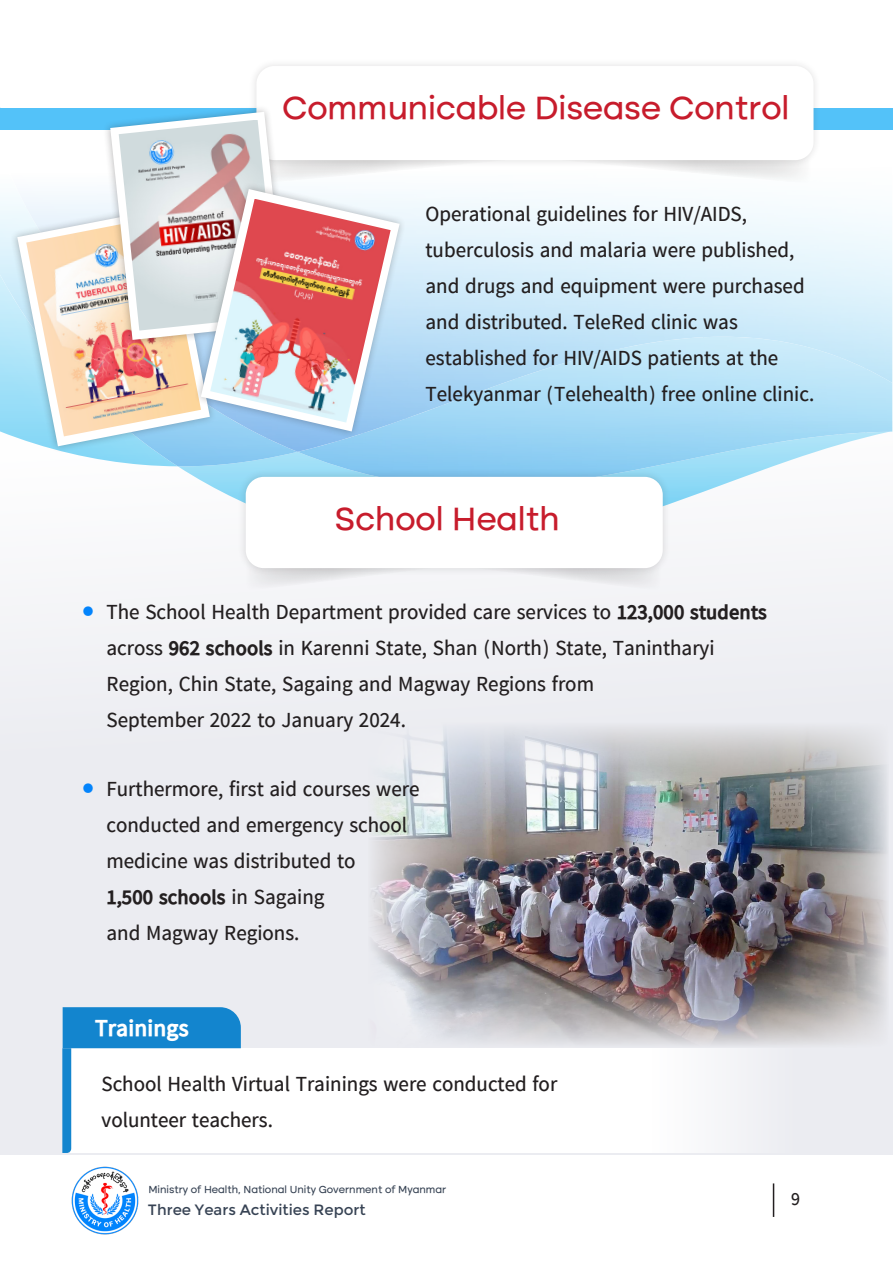
<style>
.page{position:relative;width:893px;height:1263px;background:#fff}
.page>*{position:absolute;margin:0;border:0;box-sizing:border-box;transform-origin:0 0}
.Body{font:700 33px "Z06 Walone";color:#c71c2c}
.Body-2{font:700 24px "Pyidaungsu";color:#fff}
.Body-3{font:21px/36px "Pyidaungsu";color:#231f20}
.Body-4{font:700 21px "Pyidaungsu";color:#231f20}
.t1{font:18px "Pyidaungsu";color:#231f20}
.t2{font:15px "Myanmar Angoun";color:#374354}
.t3{font:700 10.5px "Z06 Walone";color:#374354}
.s1{font-family:"Minion Pro";font-size:36px;color:#0384fc}
.s2{font-weight:700}
.s3{font-weight:400}
</style>
<div class="page">
<img style="left:71px;top:1167px;width:67px;height:67px">
<hr style="left:773px;top:1183px;width:1px;height:34px;background:#231f20">
<div style="left:0;top:421px;width:893px;height:734px;background:#ebecf1"></div>
<div style="left:241px;top:1048px;width:477px;height:105px;background:#fff"></div>
<img style="left:0;top:320px;width:135px;height:146px">
<img style="left:178px;top:432px;width:711px;height:116px">
<img style="left:135px;top:452px;width:109px;height:14px">
<img style="left:243px;top:452px;width:55px;height:10px">
<img style="left:0;top:210px;width:10px;height:110px">
<img style="left:298px;top:434px;width:406px;height:54px">
<img style="left:703px;top:343px;width:136px;height:113px">
<img style="left:865px;top:383px;width:27px;height:49px">
<img style="left:217px;top:438px;width:189px;height:14px">
<img style="left:407px;top:340px;width:81px;height:79px">
<img style="left:486px;top:340px;width:56px;height:49px">
<img style="left:865px;top:218px;width:27px;height:165px">
<img style="left:540px;top:340px;width:110px;height:30px">
<img style="left:784px;top:213px;width:82px;height:156px">
<div style="left:0;top:108px;width:893px;height:22px;background:#53c2f9"></div>
<div style="left:10px;top:201px;width:207px;height:252px;background:#231f20;opacity:.3"></div>
<svg style="left:17px;top:208px;width:193px;height:238px;background:#b9e3f6"></svg>
<img style="left:26px;top:216px;width:168px;height:220px">
<div style="left:248px;top:58px;width:574px;height:110px;background:#f9f9f9"></div>
<div style="left:256px;top:66px;width:557px;height:94px;background:#fff;border-radius:18px"></div>
<svg style="left:272px;top:577px;width:368px;height:4px"></svg>
<div style="left:237px;top:469px;width:434px;height:108px;background:#231f20;opacity:.15"></div>
<div style="left:246px;top:477px;width:417px;height:91px;background:#fff;border-radius:18px"></div>
<svg style="left:62px;top:1007px;width:179px;height:146px;background:#b5d8ef"></svg>
<div style="left:103px;top:105px;width:191px;height:242px;background:#231f20;opacity:.3"></div>
<svg style="left:110px;top:112px;width:701px;height:228px"></svg>
<img style="left:119px;top:120px;width:159px;height:211px">
<div style="left:194px;top:182px;width:213px;height:256px;background:#231f20;opacity:.3"></div>
<svg style="left:201px;top:189px;width:199px;height:242px"></svg>
<img style="left:210px;top:199px;width:181px;height:224px">
<img style="left:371px;top:728px;width:517px;height:317px">
<p class="Body" style="left:282px;top:89px;width:509px">Communicable Disease Control</p>
<p class="Body-3" style="left:426px;top:195px;width:390px">Operational guidelines for HIV/AIDS, tuberculosis and malaria were published, and drugs and equipment were purchased and distributed. TeleRed clinic was established for HIV/AIDS patients at the Telekyanmar (Telehealth) free online clinic.</p>
<p class="Body" style="left:335px;top:499px;width:227px">School Health</p>
<p class="Body-3" style="left:106px;top:593px;width:662px;text-indent:-26px"><span class="s1">•</span> The School Health Department provided care services to <span class="s2">123,000 students </span>across <span class="s2">962 schools</span> in Karenni State, Shan (North) State, Tanintharyi<br>Region, Chin State, Sagaing and Magway Regions from</p>
<p class="Body-3" style="left:106px;top:701px;width:301px">September 2022 to January 2024.</p>
<p class="Body-3" style="left:81px;top:770px;width:340px"><span class="s1">•</span> Furthermore, first aid courses were</p>
<p class="Body-3" style="left:106px;top:806px;width:302px">conducted and emergency school</p>
<p class="Body-3" style="left:106px;top:842px;width:251px">medicine was distributed to</p>
<p class="Body-4" style="left:106px;top:884px;width:219px">1,500 schools <span class="s3">in Sagaing</span></p>
<p class="Body-3" style="left:106px;top:914px;width:194px">and Magway Regions.</p>
<p class="Body-2" style="left:95px;top:1013px;width:95px">Trainings</p>
<p class="Body-3" style="left:102px;top:1066px;width:457px">School Health Virtual Trainings were conducted for volunteer teachers.</p>
<p class="t3" style="left:148px;top:1183px;width:299px">Ministry of Health, National Unity Government of Myanmar</p>
<p class="t2" style="left:148px;top:1201px;width:219px">Three Years Activities Report</p>
<p class="t1" style="left:791px;top:1188px;width:10px">9</p>
</div>
